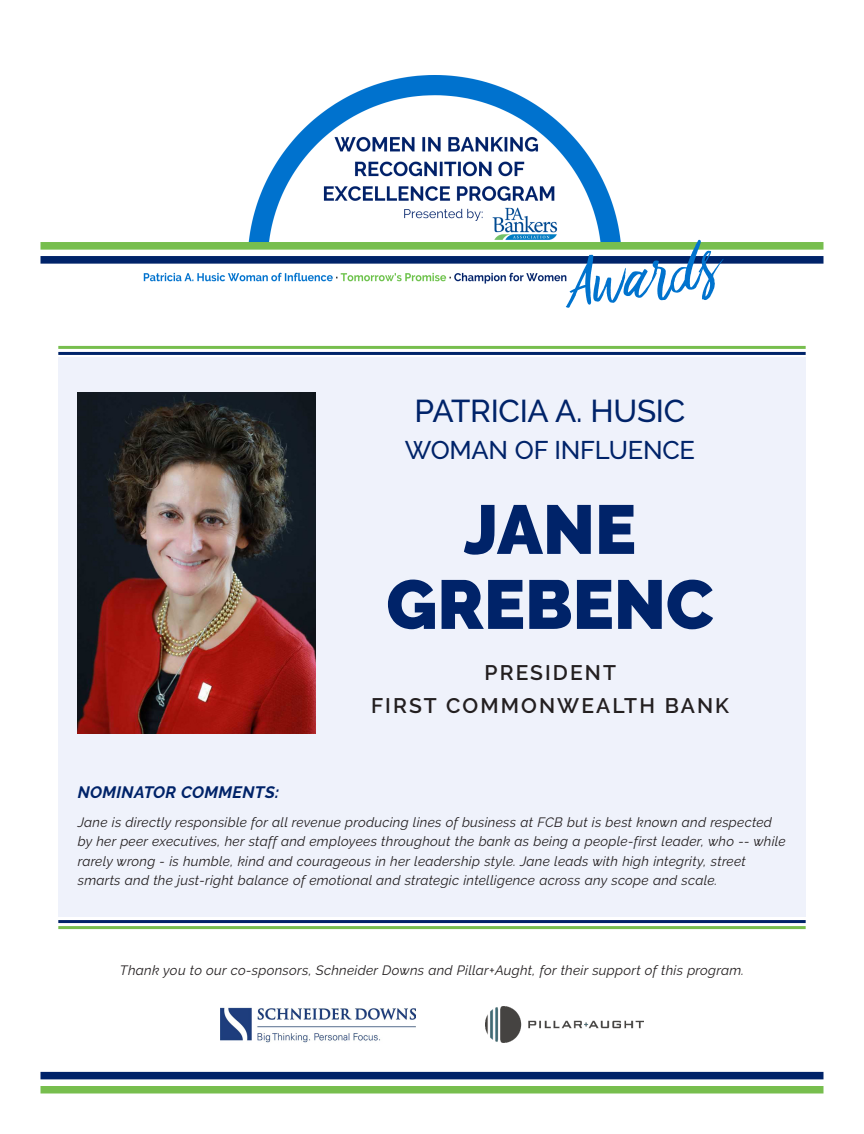
<style>
.page{position:relative;width:864px;height:1134px;background:#fff}
.page>*{position:absolute;margin:0;border:0;box-sizing:border-box;transform-origin:0 0}
.t1{font:72.45px "Bringshoot";color:#0073ce}
.t2{font:900 69px "Raleway";color:#002369}
.t3{font:500 31.5px "Raleway";letter-spacing:-.01em;color:#002369}
.t4{font:500 25.5px "Raleway";letter-spacing:-.01em;color:#002369}
.t5{font:600 21px "Raleway";letter-spacing:.1em;color:#231f20}
.t6{font:italic 700 16.5px "Raleway";letter-spacing:.02em;color:#002369}
.t7{font:italic 13.5px/19.5px "Raleway";letter-spacing:.02em;color:#231f20}
</style>
<div class="page">
<img style="left:248px;top:76px;width:373px;height:166px">
<div style="left:40px;top:242px;width:784px;height:8px;background:#77be4e"></div>
<div style="left:40px;top:256px;width:784px;height:8px;background:#002369"></div>
<div style="left:40px;top:1086px;width:784px;height:8px;background:#77be4e"></div>
<div style="left:40px;top:1072px;width:784px;height:7px;background:#002369"></div>
<img style="left:143px;top:272px;width:424px;height:12px">
<img style="left:221px;top:1007px;width:195px;height:36px">
<img style="left:485px;top:1006px;width:158px;height:36px">
<div style="left:58px;top:357px;width:748px;height:560px;background:#eff2fb"></div>
<hr style="left:58px;top:346px;width:748px;height:3px;background:#77be4e">
<hr style="left:58px;top:352px;width:748px;height:3px;background:#002369">
<hr style="left:58px;top:926px;width:748px;height:3px;background:#77be4e">
<hr style="left:58px;top:920px;width:748px;height:3px;background:#002369">
<img style="left:78px;top:393px;width:237px;height:341px">
<p class="t1" style="left:570px;top:241px;width:149px;rotate:-6deg">Awards</p>
<p class="t3" style="left:415px;top:393px;width:272px">PATRICIA A. HUSIC</p>
<p class="t4" style="left:405px;top:436px;width:292px">WOMAN OF INFLUENCE</p>
<p class="t2" style="left:464px;top:490px;width:174px">JANE</p>
<p class="t2" style="left:386px;top:565px;width:329px">GREBENC</p>
<p class="t5" style="left:485px;top:660px;width:133px">PRESIDENT</p>
<p class="t5" style="left:371px;top:693px;width:360px">FIRST COMMONWEALTH BANK</p>
<p class="t6" style="left:78px;top:783px;width:203px">NOMINATOR COMMENTS:</p>
<p class="t7" style="left:78px;top:812px;width:710px">Jane is directly responsible for all revenue producing lines of business at FCB but is best known and respected by her peer executives, her staff and employees throughout the bank as being a people-first leader, who -- while rarely wrong - is humble, kind and courageous in her leadership style. Jane leads with high integrity, street smarts and the just-right balance of emotional and strategic intelligence across any scope and scale.</p>
<p class="t7" style="left:120px;top:960px;width:626px">Thank you to our co-sponsors, Schneider Downs and Pillar+Aught, for their support of this program.</p>
</div>
